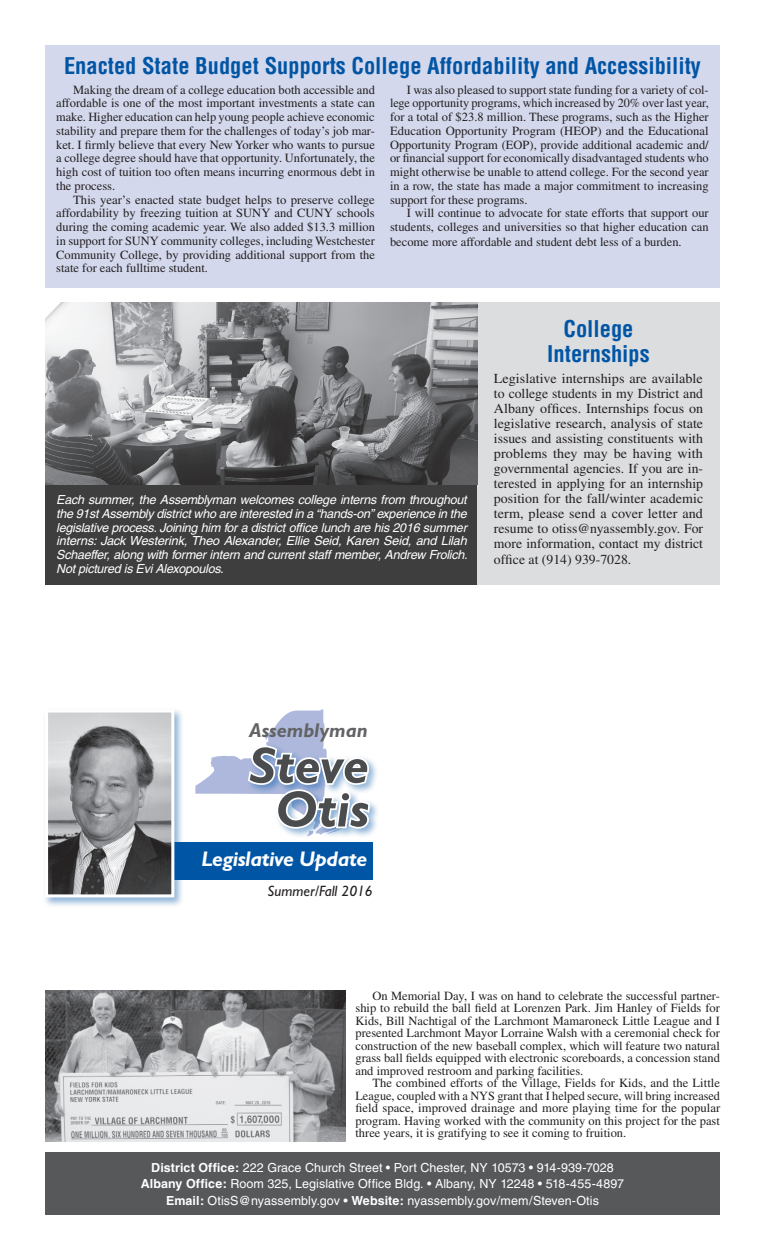
<style>
.page{position:relative;width:765px;height:1260px;background:#fff}
.page>*{position:absolute;margin:0;border:0;box-sizing:border-box;transform-origin:0 0}
.t1{font:italic 700 51.25px/43.8px "Gill Sans";color:#4b4c4d;text-align:center}
.t2{font:700 condensed 22.5px/25px "Helvetica";color:#0155a5;text-align:center}
.t3{font:italic 700 21.25px "Gill Sans";letter-spacing:-.02em;color:#fff}
.t4{font:italic 700 20px "Gill Sans";color:#636366}
.t5{font:italic 15px "Gill Sans";color:#231f20}
.t6{font:13.75px/15px "Times";color:#231f20;text-align:justify}
.t7{font:12.5px/13.8px "Times";color:#231f20;text-align:justify}
.t8{font:italic 12.5px/13.8px "Helvetica";letter-spacing:-.02em;color:#fff;text-align:justify}
.t9{font:12.5px/16.2px "Helvetica";letter-spacing:.005em;color:#fff;text-align:center}
.s1{font-weight:700}
</style>
<div class="page">
<div style="left:246px;top:743px;width:134px;height:96px;background:#0155a5;opacity:.45"></div>
<svg style="left:195px;top:709px;width:178px;height:127px"></svg>
<div style="left:47px;top:842px;width:326px;height:38px;background:#0155a5"></div>
<div style="left:42px;top:707px;width:143px;height:201px;background:#0155a5;opacity:.45"></div>
<img style="left:49px;top:713px;width:121px;height:180px">
<div style="left:45px;top:709px;width:129px;height:188px;border:3px solid #fff"></div>
<div style="left:45px;top:1152px;width:675px;height:63px;background:#57585a"></div>
<div style="left:45px;top:482px;width:433px;height:103px;background:#3e3e3f"></div>
<div style="left:477px;top:302px;width:243px;height:283px;background:#dcdddf"></div>
<div style="left:45px;top:45px;width:675px;height:243px;background:#d3d8ec"></div>
<img style="left:45px;top:302px;width:432px;height:182px">
<img style="left:45px;top:990px;width:301px;height:152px">
<h2 class="t2" style="left:64px;top:53px;width:638px">Enacted State Budget Supports College Affordability and Accessibility</h2>
<p class="t7" style="left:56px;top:82px;width:320px;text-indent:17px">Making the dream of a college education both accessible and affordable is one of the most important investments a state can make. Higher education can help young people achieve economic stability and prepare them for the challenges of today’s job mar&shy;ket. I firmly believe that every New Yorker who wants to pursue a college degree should have that opportunity. Unfortunately, the high cost of tuition too often means incurring enormous debt in the process.</p>
<p class="t7" style="left:56px;top:192px;width:320px;text-indent:17px">This year’s enacted state budget helps to preserve college affordability by freezing tuition at SUNY and CUNY schools during the coming academic year. We also added $13.3 million in support for SUNY community colleges, including Westchester Community College, by providing additional support from the state for each fulltime student.</p>
<p class="t7" style="left:390px;top:82px;width:320px;text-indent:17px">I was also pleased to support state funding for a variety of col&shy;lege opportunity programs, which increased by 20% over last year, for a total of $23.8 million. These programs, such as the Higher Education Opportunity Program (HEOP) and the Educational Opportunity Program (EOP), provide additional academic and/ or financial support for economically disadvantaged students who might otherwise be unable to attend college. For the second year in a row, the state has made a major commitment to increasing support for these programs.</p>
<p class="t7" style="left:390px;top:206px;width:320px;text-align:right">I will continue to advocate for state efforts that support our students, colleges and universities so that higher education can</p>
<p class="t7" style="left:390px;top:235px;width:293px">become more affordable and student debt less of a burden.</p>
<p class="t8" style="left:56px;top:493px;width:413px">Each summer, the Assemblyman welcomes college interns from throughout the 91st Assembly district who are interested in a “hands-on” experience in the legislative process. Joining him for a district office lunch are his 2016 summer interns: Jack Westerink, Theo Alexander, Ellie Seid, Karen Seid, and Lilah Schaeffer, along with former intern and current staff member, Andrew Frolich.<br>Not pictured is Evi Alexopoulos.</p>
<h2 class="t2" style="left:547px;top:316px;width:104px">College<br>Internships</h2>
<p class="t6" style="left:494px;top:371px;width:211px">Legislative internships are available to college students in my District and Albany offices. Internships focus on legislative research, analysis of state issues and assisting constituents with problems they may be having with governmental agencies. If you are in&shy;terested in applying for an internship position for the fall/winter academic term, please send a cover letter and resume to otiss@nyassembly.gov. For more information, contact my district</p>
<p class="t6" style="left:494px;top:552px;width:139px">office at (914) 939-7028.</p>
<h3 class="t4" style="left:249px;top:719px;width:120px">Assemblyman</h3>
<h1 class="t1" style="left:249px;top:744px;width:121px">Steve<br>Otis</h1>
<h3 class="t3" style="left:201px;top:847px;width:167px">Legislative Update</h3>
<p class="t5" style="left:267px;top:883px;width:107px">Summer/Fall 2016</p>
<p class="t7" style="left:355px;top:989px;width:366px;line-height:12.5px;text-indent:17px">On Memorial Day, I was on hand to celebrate the successful partner&shy;ship to rebuild the ball field at Lorenzen Park. Jim Hanley of Fields for Kids, Bill Nachtigal of the Larchmont Mamaroneck Little League and I presented Larchmont Mayor Lorraine Walsh with a ceremonial check for construction of the new baseball complex, which will feature two natural grass ball fields equipped with electronic scoreboards, a concession stand and improved restroom and parking facilities.</p>
<p class="t7" style="left:355px;top:1077px;width:366px;line-height:12.5px;text-indent:17px">The combined efforts of the Village, Fields for Kids, and the Little League, coupled with a NYS grant that I helped secure, will bring increased field space, improved drainage and more playing time for the popular program. Having worked with the community on this project for the past three years, it is gratifying to see it coming to fruition.</p>
<p class="t9" style="left:141px;top:1160px;width:485px"><span class="s1">District Office:</span> 222 Grace Church Street • Port Chester, NY 10573 • 914-939-7028<br><span class="s1">Albany Office:</span> Room 325, Legislative Office Bldg. • Albany, NY 12248 • 518-455-4897<br><span class="s1">Email:</span> OtisS@nyassembly.gov • <span class="s1">Website:</span> nyassembly.gov/mem/Steven-Otis</p>
</div>
